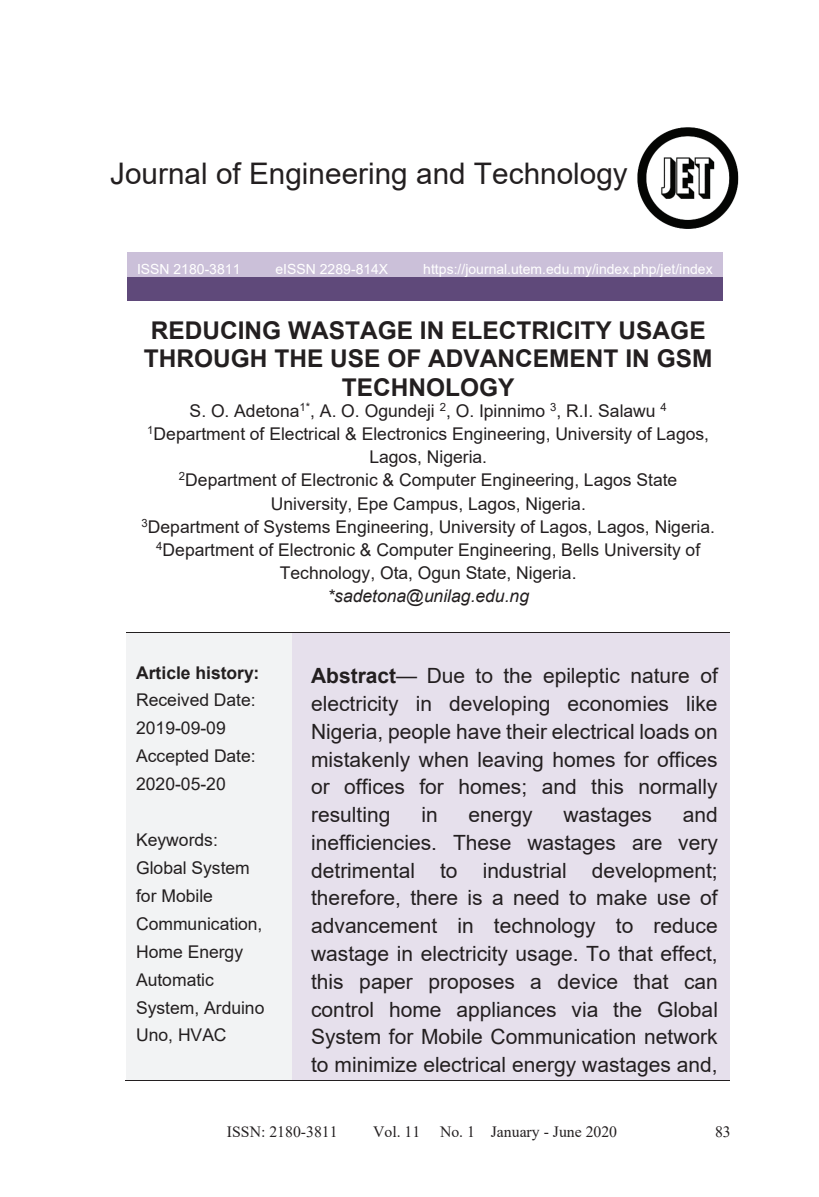
<style>
.page{position:relative;width:819px;height:1197px;background:#fff}
.page>*{position:absolute;margin:0;border:0;box-sizing:border-box;transform-origin:0 0}
.t1{font:29.75px "Arial";color:#231f20}
.t2{font:700 24.5px/28.2px "Arial";color:#231f20;text-align:center}
.t3{font:21px/27.8px "Arial";color:#231f20;text-align:justify}
.t4{font:17.5px/28px "Arial";color:#231f20}
.t5{font:italic 17.5px "Arial";color:#231f20}
.t6{font:700 17.5px "Arial";color:#231f20}
.t7{font:15.75px "Times New Roman";color:#231f20}
.t8{font:14px "Arial";color:#fff}
.s1{font-weight:700}
.s2{font-style:inherit}
</style>
<div class="page">
<img style="left:637px;top:127px;width:102px;height:102px">
<div style="left:127px;top:633px;width:165px;height:447px;background:#f2f3f4"></div>
<div style="left:292px;top:633px;width:438px;height:447px;background:#e6e0ec"></div>
<hr style="left:127px;top:632px;width:165px;height:1px;background:#231f20">
<hr style="left:293px;top:632px;width:437px;height:1px;background:#231f20">
<hr style="left:125px;top:1080px;width:167px;height:1px;background:#231f20">
<hr style="left:292px;top:1080px;width:438px;height:1px;background:#231f20">
<div style="left:128px;top:252px;width:595px;height:25px;background:#cbc0d9"></div>
<div style="left:128px;top:277px;width:595px;height:23px;background:#5f497a"></div>
<h1 class="t1" style="left:110px;top:153px;width:519px">Journal of Engineering and Technology</h1>
<p class="t8" style="left:137px;top:259px;width:105px">ISSN 2180-3811</p>
<p class="t8" style="left:276px;top:259px;width:114px">eISSN 2289-814X</p>
<p class="t8" style="left:423px;top:259px;width:291px">https://journal.utem.edu.my/index.php/jet/index</p>
<p class="t2" style="left:144px;top:317px;width:570px">REDUCING WASTAGE IN ELECTRICITY USAGE<br>THROUGH THE USE OF ADVANCEMENT IN GSM<br>TECHNOLOGY</p>
<p class="t4" style="left:142px;top:399px;width:575px;line-height:23.1px;text-align:center">S. O. Adetona<sup>1*</sup>, A. O. Ogundeji <sup>2</sup>, O. Ipinnimo <sup>3</sup>, R.I. Salawu <sup>4<br>1</sup>Department of Electrical &amp; Electronics Engineering, University of Lagos, Lagos, Nigeria.<br><sup>2</sup>Department of Electronic &amp; Computer Engineering, Lagos State University, Epe Campus, Lagos, Nigeria.<br><sup>3</sup>Department of Systems Engineering, University of Lagos, Lagos, Nigeria.<br><sup>4</sup>Department of Electronic &amp; Computer Engineering, Bells University of Technology, Ota, Ogun State, Nigeria.</p>
<p class="t5" style="left:327px;top:585px;width:203px">*sadetona@unilag.edu.ng</p>
<p class="t6" style="left:136px;top:660px;width:125px">Article history:</p>
<p class="t4" style="left:136px;top:686px;width:121px">Received Date:<br>2019-09-09<br>Accepted Date:<br>2020-05-20</p>
<p class="t4" style="left:136px;top:826px;width:130px">Keywords:<br>Global System for Mobile<br>Communication,<br>Home Energy<br>Automatic<br>System, Arduino<br>Uno, HVAC</p>
<p class="t3" style="left:311px;top:662px;width:408px"><span class="s1">Abstract</span><span class="s2">—</span> Due to the epileptic nature of electricity in developing economies like Nigeria, people have their electrical loads on mistakenly when leaving homes for offices or offices for homes; and this normally resulting</p>
<p class="t3" style="left:311px;top:801px;width:408px;text-indent:372px">and inefficiencies. These wastages are very detrimental to industrial development; therefore, there is a need to make use of advancement in technology to reduce wastage in electricity usage. To that effect, this paper proposes a device that can control home appliances via the Global System for Mobile Communication network to minimize electrical energy wastages and,</p>
<p class="t3" style="left:421px;top:801px;width:18px">in</p>
<p class="t3" style="left:469px;top:801px;width:66px">energy</p>
<p class="t3" style="left:563px;top:801px;width:90px">wastages</p>
<p class="t7" style="left:227px;top:1121px;width:112px">ISSN: 2180-3811</p>
<p class="t7" style="left:373px;top:1121px;width:49px">Vol. 11</p>
<p class="t7" style="left:440px;top:1121px;width:179px">No. 1 January - June 2020</p>
<p class="t7" style="left:715px;top:1121px;width:17px">83</p>
</div>
